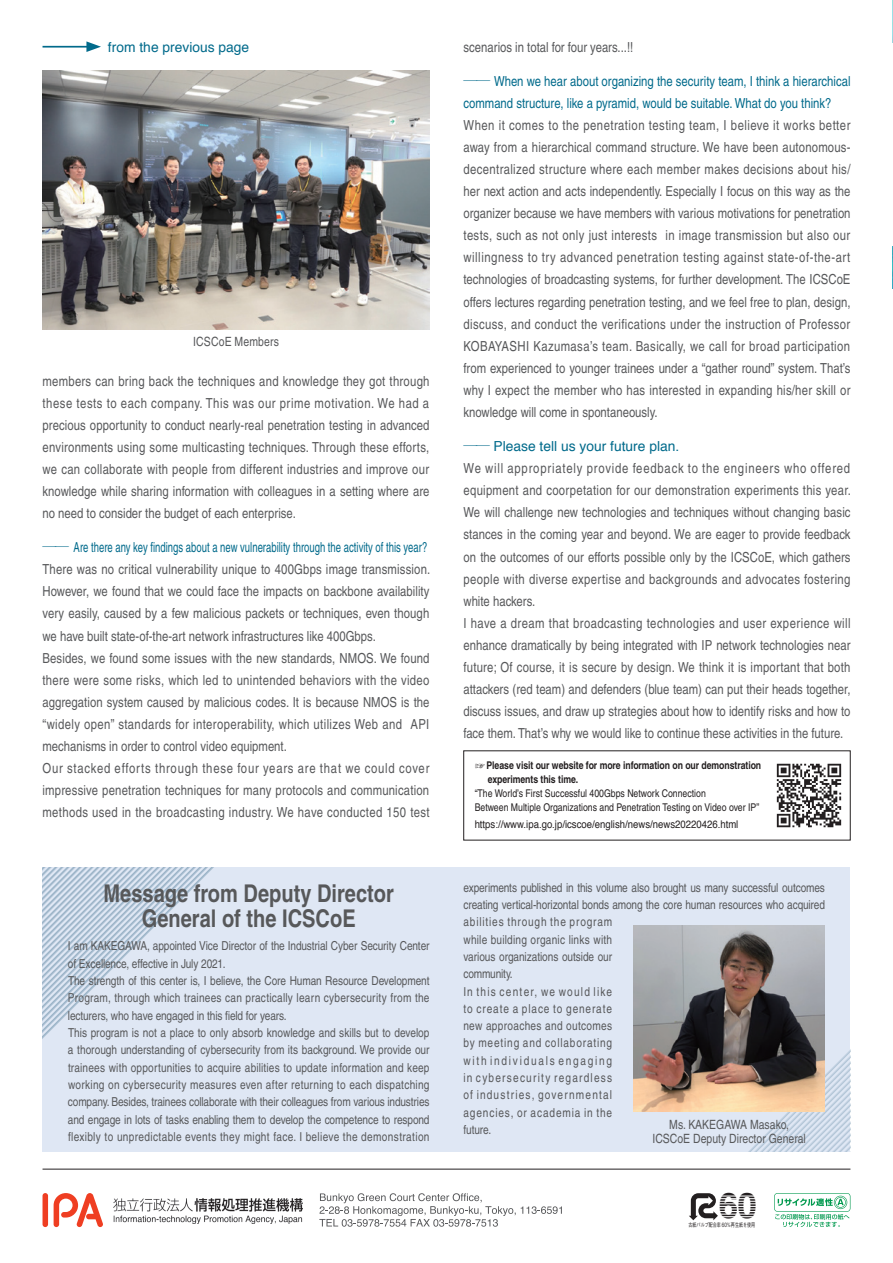
<style>
.page{position:relative;width:893px;height:1263px;background:#fff}
.page>*{position:absolute;margin:0;border:0;box-sizing:border-box;transform-origin:0 0}
.t1{font:700 35.1px "Helvetica";color:#231f20}
.t2{font:700 condensed 24.45px/25.5px "Helvetica";color:#57585a;text-align:center}
.t3{font:condensed 13.8px/22px "Helvetica";letter-spacing:.005em;color:#57585a;text-align:justify}
.t4{font:condensed 13.8px/21.8px "Helvetica";color:#016a8b}
.t5{font:13.8px "Helvetica";color:#016a8b}
.t6{font:condensed 12.75px/13.8px "Helvetica";color:#57585a;text-align:center}
.t7{font:condensed 12.3px/17.2px "Helvetica";color:#57585a}
.t8{font:condensed 12.3px/17.2px "Helvetica";letter-spacing:.02em;color:#57585a}
.t9{font:condensed 10.65px/13.8px "Helvetica";color:#231f20}
.t10{font:700 condensed 10.65px/13.8px "Helvetica";letter-spacing:-.01em;color:#231f20}
.t11{font:10.65px "Helvetica";color:#231f20;scale:.9 1}
.t12{font:500 5.85px "Gothic BBB Pr 6";color:#231f20;scale:.69 1}
.s1{font-family:"Gothic MB101 Pr 6";font-stretch:normal;color:#016a8b}
.s2{color:#016a8b}
.s3{font-family:"Gothic MB101 Pr 6";font-stretch:normal}
.s4{font-stretch:normal;color:#016a8b}
.s5{font-family:"Gothic MB101 Pr 6";font-weight:500;font-stretch:normal}
</style>
<div class="page">
<img style="left:892px;top:246px;width:1px;height:43px">
<img style="left:892px;top:0;width:1px;height:43px">
<div style="left:43px;top:1193px;width:5px;height:34px;background:#ef3e22;border-radius:3px"></div>
<svg style="left:54px;top:1193px;width:49px;height:34px"></svg>
<img style="left:113px;top:1198px;width:190px;height:25px">
<svg style="left:319px;top:1193px;width:243px;height:34px"></svg>
<svg style="left:774px;top:1193px;width:76px;height:34px"></svg>
<svg style="left:689px;top:1193px;width:29px;height:27px"></svg>
<hr style="left:43px;top:1169px;width:807px;height:1px;background:#231f20">
<div style="left:43px;top:867px;width:807px;height:285px;background:#dfe7f4"></div>
<svg style="left:743px;top:1050px;width:107px;height:102px"></svg>
<svg style="left:43px;top:867px;width:171px;height:171px"></svg>
<img style="left:43px;top:71px;width:387px;height:258px">
<hr style="left:43px;top:46px;width:48px;height:2px;background:#016a8b">
<svg style="left:86px;top:41px;width:15px;height:11px"></svg>
<img style="left:633px;top:926px;width:192px;height:185px">
<img style="left:776px;top:763px;width:66px;height:65px">
<p class="t5" style="left:108px;top:36px;width:143px">from the previous page</p>
<p class="t6" style="left:193px;top:335px;width:87px">ICSCoE Members</p>
<p class="t3" style="left:43px;top:370px;width:388px">members can bring back the techniques and knowledge they got through these tests to each company. This was our prime motivation. We had a precious opportunity to conduct nearly-real penetration testing in advanced environments using some multicasting techniques. Through these efforts, we can collaborate with people from different industries and improve our knowledge while sharing information with colleagues in a setting where are no need to consider the budget of each enterprise.</p>
<p class="t3" style="left:43px;top:536px;width:389px;text-align:left"><span class="s1">──</span> <span class="s2">Are there any key findings about a new vulnerability through the activity of this year?<br></span>There was no critical vulnerability unique to 400Gbps image transmission.<br>However, we found that we could face the impacts on backbone availability very easily, caused by a few malicious packets or techniques, even though we have built state-of-the-art network infrastructures like 400Gbps.<br>Besides, we found some issues with the new standards, NMOS. We found there were some risks, which led to unintended behaviors with the video aggregation system caused by malicious codes. It is because NMOS is the “widely open” standards for interoperability, which utilizes Web and API mechanisms in order to control video equipment.<br>Our stacked efforts through these four years are that we could cover impressive penetration techniques for many protocols and communication methods used in the broadcasting industry. We have conducted 150 test</p>
<h2 class="t2" style="left:104px;top:880px;width:292px">Message from Deputy Director<br>General of the ICSCoE</h2>
<p class="t7" style="left:68px;top:937px;width:363px">I am KAKEGAWA, appointed Vice Director of the Industrial Cyber Security Center of Excellence, effective in July 2021.<br>The strength of this center is, I believe, the Core Human Resource Development Program, through which trainees can practically learn cybersecurity from the lecturers, who have engaged in this field for years.<br>This program is not a place to only absorb knowledge and skills but to develop a thorough understanding of cybersecurity from its background. We provide our trainees with opportunities to acquire abilities to update information and keep working on cybersecurity measures even after returning to each dispatching company. Besides, trainees collaborate with their colleagues from various industries and engage in lots of tasks enabling them to develop the competence to respond flexibly to unpredictable events they might face. I believe the demonstration</p>
<p class="t3" style="left:463px;top:36px;width:171px">scenarios in total for four years...!!</p>
<p class="t4" style="left:463px;top:70px;width:388px"><span class="s3">──</span> When we hear about organizing the security team, I think a hierarchical command structure, like a pyramid, would be suitable. What do you think?</p>
<p class="t3" style="left:463px;top:114px;width:389px">When it comes to the penetration testing team, I believe it works better away from a hierarchical command structure. We have been autonomous&shy;decentralized structure where each member makes decisions about his/ her next action and acts independently. Especially I focus on this way as the organizer because we have members with various motivations for penetration tests, such as not only just interests in image transmission but also our willingness to try advanced penetration testing against state-of-the-art technologies of broadcasting systems, for further development. The ICSCoE offers lectures regarding penetration testing, and we feel free to plan, design, discuss, and conduct the verifications under the instruction of Professor KOBAYASHI Kazumasa’s team. Basically, we call for broad participation from experienced to younger trainees under a “gather round” system. That’s why I expect the member who has interested in expanding his/her skill or knowledge will come in spontaneously.</p>
<p class="t3" style="left:463px;top:435px;width:389px;text-align:left"><span class="s1">──</span> <span class="s4">Please tell us your future plan.<br></span>We will appropriately provide feedback to the engineers who offered equipment and coorpetation for our demonstration experiments this year.<br>We will challenge new technologies and techniques without changing basic stances in the coming year and beyond. We are eager to provide feedback on the outcomes of our efforts possible only by the ICSCoE, which gathers people with diverse expertise and backgrounds and advocates fostering white hackers.<br>I have a dream that broadcasting technologies and user experience will enhance dramatically by being integrated with IP network technologies near future; Of course, it is secure by design. We think it is important that both attackers (red team) and defenders (blue team) can put their heads together, discuss issues, and draw up strategies about how to identify risks and how to face them. That’s why we would like to continue these activities in the future.</p>
<p class="t10" style="left:488px;top:759px;width:275px;text-indent:-13px"><span class="s5">☞</span>Please visit our website for more information on our demonstration experiments this time.</p>
<p class="t9" style="left:475px;top:786px;width:286px">“The World’s First Successful 400Gbps Network Connection<br>Between Multiple Organizations and Penetration Testing on Video over IP”</p>
<p class="t11" style="left:475px;top:816px;width:295px">https://www.ipa.go.jp/icscoe/english/news/news20220426.html</p>
<p class="t8" style="left:463px;top:878px;width:363px">experiments published in this volume also brought us many successful outcomes creating vertical-horizontal bonds among the core human resources who acquired abilities through the program<br>while building organic links with<br>various organizations outside our<br>community.<br>In this center, we would like<br>to create a place to generate<br>new approaches and outcomes<br>by meeting and collaborating<br>with individuals engaging<br>in cybersecurity regardless<br>of industries, governmental<br>agencies, or academia in the<br>future.</p>
<p class="t6" style="left:652px;top:1117px;width:155px">Ms. KAKEGAWA Masako,<br>ICSCoE Deputy Director General</p>
<h1 class="t1" style="left:719px;top:1177px;width:40px">60</h1>
<p class="t12" style="left:689px;top:1220px;width:98px">古紙パルプ配合率 60％再生紙を使用</p>
</div>
